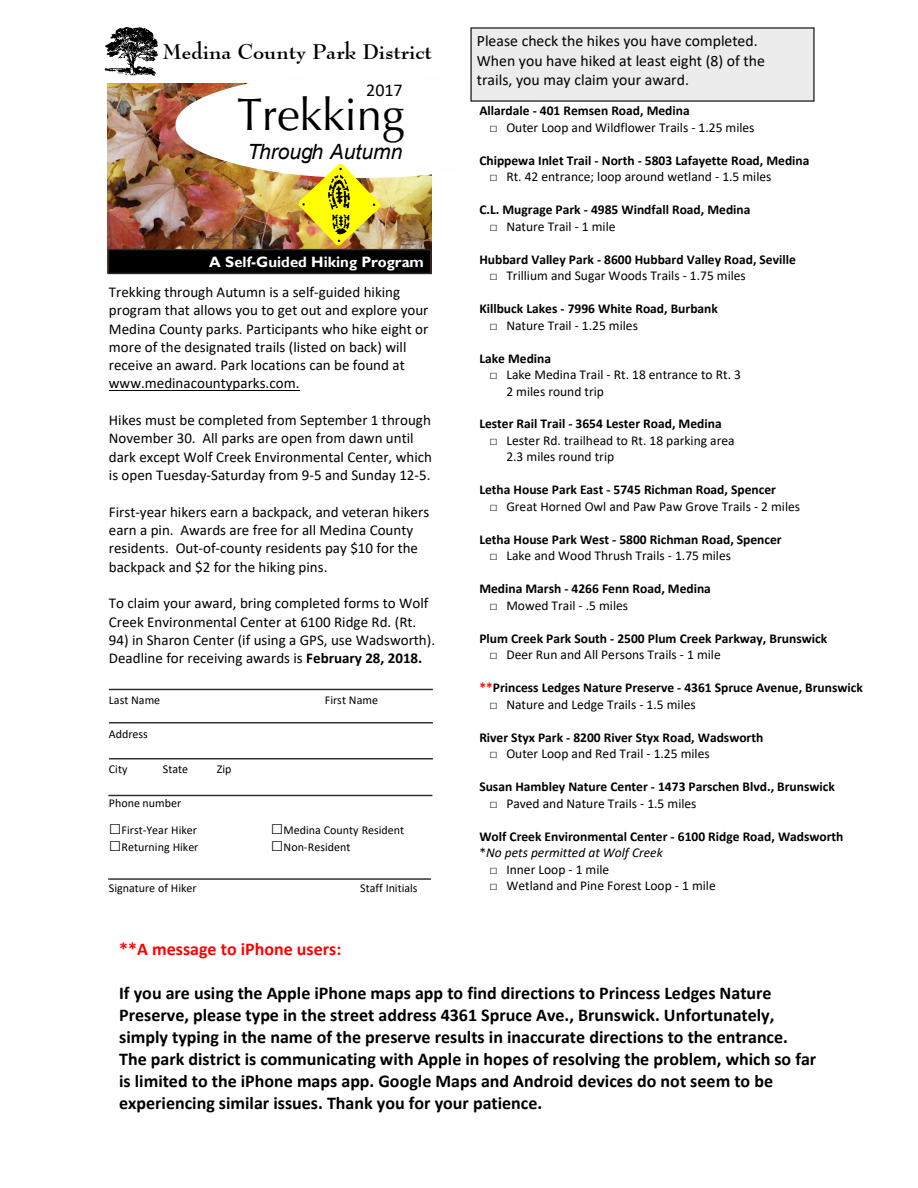
<style>
.page{position:relative;width:918px;height:1188px;background:#fff}
.page>*{position:absolute;margin:0;border:0;box-sizing:border-box;transform-origin:0 0}
.t1{font:45px "Optima";color:#000}
.t2{font:700 21px "Bernhard Modern BT";color:#000}
.t3{font:italic 21px "Arial";color:#000}
.t4{font:700 18px/22px "Calibri";color:#000}
.t5{font:700 18px "Calibri";color:#f00}
.t6{font:18px "Calibri";color:#000}
.t7{font:15.75px/19.2px "Calibri";color:#000}
.t8{font:15px/18.3px "Calibri";color:#000}
.t9{font:700 15px "Gill Sans";color:#fefefe}
.t10{font:700 13.5px/16.5px "Calibri";color:#000}
.t11{font:13.5px/16.5px "Calibri";color:#000}
.t12{font:12px "Calibri";color:#000}
.s1{font-weight:700}
.s2{font-size:21px}
.s3{font-family:"Times New Roman"}
.s4{color:#f00}
.s5{font-weight:400}
.s6{font-weight:400;font-style:italic}
</style>
<div class="page">
<hr style="left:109px;top:390px;width:191px;height:1px;background:#000">
<hr style="left:109px;top:689px;width:324px;height:1px;background:#2c2b2a">
<hr style="left:109px;top:722px;width:324px;height:1px;background:#2c2b2a">
<hr style="left:109px;top:758px;width:324px;height:1px;background:#2c2b2a">
<hr style="left:108px;top:878px;width:323px;height:2px;background:#2c2b2a">
<svg style="left:105px;top:27px;width:53px;height:49px"></svg>
<img style="left:108px;top:84px;width:324px;height:165px">
<img style="left:175px;top:83px;width:257px;height:162px">
<div style="left:108px;top:249px;width:324px;height:25px;background:#000;border:1px solid #2c2b2a"></div>
<hr style="left:108px;top:795px;width:324px;height:1px;background:#2c2b2a">
<div style="left:470px;top:27px;width:345px;height:75px;background:#ececec;border:1px solid #2c2b2a"></div>
<h2 class="t2" style="left:163px;top:43px;width:271px">Medina County Park District</h2>
<p class="t6" style="left:366px;top:83px;width:38px">2017</p>
<h1 class="t1" style="left:237px;top:97px;width:169px">Trekking</h1>
<h2 class="t3" style="left:248px;top:143px;width:156px">Through Autumn</h2>
<p class="t9" style="left:209px;top:256px;width:216px">A Self-Guided Hiking Program</p>
<p class="t8" style="left:109px;top:284px;width:321px">Trekking through Autumn is a self-guided hiking program that allows you to get out and explore your Medina County parks. Participants who hike eight or more of the designated trails (listed on back) will receive an award. Park locations can be found at www.medinacountyparks.com.</p>
<p class="t8" style="left:109px;top:412px;width:325px">Hikes must be completed from September 1 through November 30. All parks are open from dawn until dark except Wolf Creek Environmental Center, which is open Tuesday-Saturday from 9-5 and Sunday 12-5.</p>
<p class="t8" style="left:109px;top:504px;width:322px">First-year hikers earn a backpack, and veteran hikers earn a pin. Awards are free for all Medina County residents. Out-of-county residents pay $10 for the backpack and $2 for the hiking pins.</p>
<p class="t8" style="left:109px;top:595px;width:321px">To claim your award, bring completed forms to Wolf<br>Creek Environmental Center at 6100 Ridge Rd. (Rt.</p>
<p class="t8" style="left:109px;top:632px;width:328px">94) in Sharon Center (if using a GPS, use Wadsworth).<br>Deadline for receiving awards is <span class="s1">February 28, 2018.</span></p>
<p class="t12" style="left:109px;top:695px;width:53px">Last Name</p>
<p class="t12" style="left:325px;top:695px;width:55px">First Name</p>
<p class="t12" style="left:109px;top:729px;width:40px">Address</p>
<p class="t12" style="left:109px;top:764px;width:20px">City</p>
<p class="t12" style="left:163px;top:764px;width:27px">State</p>
<p class="t12" style="left:217px;top:764px;width:16px">Zip</p>
<p class="t12" style="left:109px;top:798px;width:74px">Phone number</p>
<p class="t12" style="left:109px;top:825px;width:90px"><span class="s2">□</span>First-Year Hiker</p>
<p class="t12" style="left:271px;top:825px;width:135px"><span class="s2">□</span>Medina County Resident</p>
<p class="t12" style="left:109px;top:842px;width:91px"><span class="s2">□</span>Returning Hiker</p>
<p class="t12" style="left:271px;top:842px;width:81px"><span class="s2">□</span>Non-Resident</p>
<p class="t12" style="left:109px;top:883px;width:89px">Signature of Hiker</p>
<p class="t12" style="left:360px;top:883px;width:59px">Staff Initials</p>
<p class="t7" style="left:477px;top:33px;width:290px">Please check the hikes you have completed.<br>When you have hiked at least eight (8) of the trails, you may claim your award.</p>
<p class="t10" style="left:479px;top:104px;width:212px">Allardale - 401 Remsen Road, Medina</p>
<p class="t11" style="left:490px;top:120px;width:267px"><span class="s3">□</span> Outer Loop and Wildflower Trails - 1.25 miles</p>
<p class="t10" style="left:479px;top:153px;width:332px">Chippewa Inlet Trail - North - 5803 Lafayette Road, Medina</p>
<p class="t11" style="left:490px;top:170px;width:284px"><span class="s3">□</span> Rt. 42 entrance; loop around wetland - 1.5 miles</p>
<p class="t10" style="left:479px;top:203px;width:273px">C.L. Mugrage Park - 4985 Windfall Road, Medina</p>
<p class="t11" style="left:490px;top:219px;width:128px"><span class="s3">□</span> Nature Trail - 1 mile</p>
<p class="t10" style="left:479px;top:252px;width:318px">Hubbard Valley Park - 8600 Hubbard Valley Road, Seville</p>
<p class="t11" style="left:490px;top:268px;width:258px"><span class="s3">□</span> Trillium and Sugar Woods Trails - 1.75 miles</p>
<p class="t10" style="left:479px;top:301px;width:240px">Killbuck Lakes - 7996 White Road, Burbank</p>
<p class="t11" style="left:490px;top:318px;width:150px"><span class="s3">□</span> Nature Trail - 1.25 miles</p>
<p class="t10" style="left:479px;top:351px;width:73px">Lake Medina</p>
<p class="t11" style="left:506px;top:367px;width:236px;text-indent:-17px"><span class="s3">□</span> Lake Medina Trail - Rt. 18 entrance to Rt. 3<br>2 miles round trip</p>
<p class="t10" style="left:479px;top:417px;width:244px">Lester Rail Trail - 3654 Lester Road, Medina</p>
<p class="t11" style="left:506px;top:433px;width:230px;text-indent:-17px"><span class="s3">□</span> Lester Rd. trailhead to Rt. 18 parking area<br>2.3 miles round trip</p>
<p class="t10" style="left:479px;top:483px;width:298px">Letha House Park East - 5745 Richman Road, Spencer</p>
<p class="t11" style="left:490px;top:499px;width:312px"><span class="s3">□</span> Great Horned Owl and Paw Paw Grove Trails - 2 miles</p>
<p class="t10" style="left:479px;top:532px;width:304px">Letha House Park West - 5800 Richman Road, Spencer</p>
<p class="t11" style="left:490px;top:549px;width:243px"><span class="s3">□</span> Lake and Wood Thrush Trails - 1.75 miles</p>
<p class="t10" style="left:479px;top:582px;width:233px">Medina Marsh - 4266 Fenn Road, Medina</p>
<p class="t11" style="left:490px;top:598px;width:140px"><span class="s3">□</span> Mowed Trail - .5 miles</p>
<p class="t10" style="left:479px;top:631px;width:349px">Plum Creek Park South - 2500 Plum Creek Parkway, Brunswick</p>
<p class="t11" style="left:490px;top:648px;width:233px"><span class="s3">□</span> Deer Run and All Persons Trails - 1 mile</p>
<p class="t10" style="left:479px;top:681px;width:385px"><span class="s4">**</span>Princess Ledges Nature Preserve - 4361 Spruce Avenue, Brunswick</p>
<p class="t11" style="left:490px;top:697px;width:208px"><span class="s3">□</span> Nature and Ledge Trails - 1.5 miles</p>
<p class="t10" style="left:479px;top:730px;width:285px">River Styx Park - 8200 River Styx Road, Wadsworth</p>
<p class="t11" style="left:490px;top:747px;width:222px"><span class="s3">□</span> Outer Loop and Red Trail - 1.25 miles</p>
<p class="t10" style="left:479px;top:780px;width:357px">Susan Hambley Nature Center - 1473 Parschen Blvd., Brunswick</p>
<p class="t11" style="left:490px;top:796px;width:209px"><span class="s3">□</span> Paved and Nature Trails - 1.5 miles</p>
<p class="t10" style="left:479px;top:829px;width:366px">Wolf Creek Environmental Center - 6100 Ridge Road, Wadsworth <span class="s5">*</span><span class="s6">No pets permitted at Wolf Creek</span></p>
<p class="t11" style="left:490px;top:862px;width:121px"><span class="s3">□</span> Inner Loop - 1 mile</p>
<p class="t11" style="left:490px;top:879px;width:228px"><span class="s3">□</span> Wetland and Pine Forest Loop - 1 mile</p>
<p class="t5" style="left:119px;top:941px;width:224px">**A message to iPhone users:</p>
<p class="t4" style="left:119px;top:983px;width:699px">If you are using the Apple iPhone maps app to find directions to Princess Ledges Nature Preserve, please type in the street address 4361 Spruce Ave., Brunswick. Unfortunately, simply typing in the name of the preserve results in inaccurate directions to the entrance.<br>The park district is communicating with Apple in hopes of resolving the problem, which so far is limited to the iPhone maps app. Google Maps and Android devices do not seem to be experiencing similar issues. Thank you for your patience.</p>
</div>
